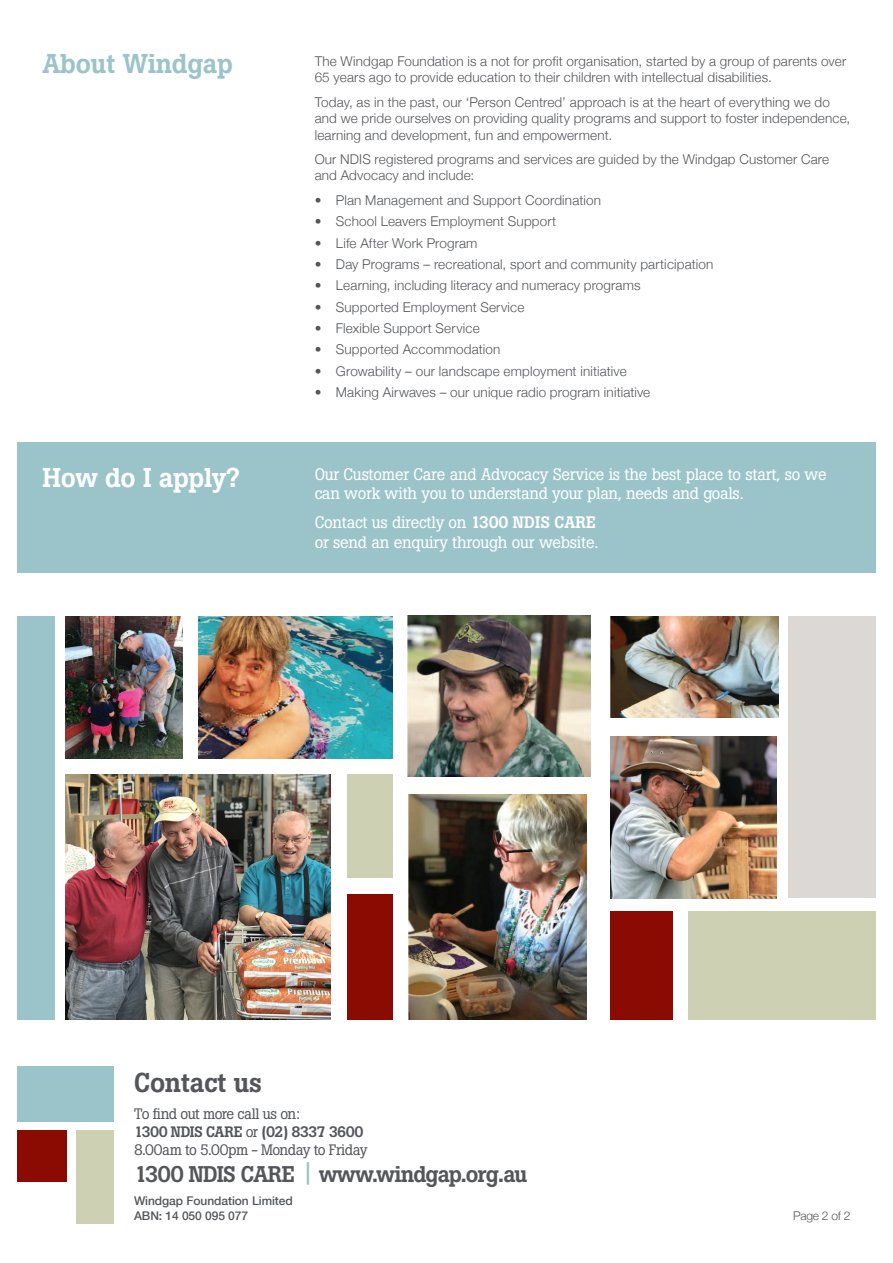
<style>
.page{position:relative;width:893px;height:1263px;background:#fff}
.page>*{position:absolute;margin:0;border:0;box-sizing:border-box;transform-origin:0 0}
.Boton_heading{font:500 27px "Boton";letter-spacing:-.01em;color:#9bc4ca}
.Boton_heading-2{font:500 27px "Boton";letter-spacing:-.01em;color:#fff}
.t1{font:500 27px "Boton";letter-spacing:-.01em;color:#54565a}
.t2{font:500 22.5px "Boton";letter-spacing:-.04em;color:#54565a}
.Call_out_body_copy{font:16.5px/19.8px "Boton";letter-spacing:-.015em;color:#fff}
.t3{font:15px/18px "Boton";letter-spacing:-.035em;color:#54565a}
.Blurb{font:300 13.5px/16.2px "Helvetica Neue";letter-spacing:.01em;color:#54565a}
.t4{font:500 12px/15px "Helvetica Neue";letter-spacing:-.005em;color:#54565a}
.Footer_Page_Number{font:300 12px "Helvetica Neue";letter-spacing:-.02em;color:#54565a}
.s1{font-weight:500}
.s2{color:#9bc4ca}
</style>
<div class="page">
<div style="left:76px;top:1130px;width:38px;height:93px;background:#ced0b4"></div>
<div style="left:17px;top:1066px;width:97px;height:56px;background:#9bc4ca"></div>
<div style="left:17px;top:1130px;width:50px;height:51px;background:#8b0a02"></div>
<div style="left:17px;top:442px;width:859px;height:131px;background:#9bc4ca"></div>
<img style="left:409px;top:795px;width:177px;height:225px">
<img style="left:610px;top:617px;width:169px;height:100px">
<img style="left:407px;top:615px;width:183px;height:162px">
<img style="left:198px;top:617px;width:195px;height:142px">
<img style="left:65px;top:617px;width:117px;height:142px">
<img style="left:65px;top:775px;width:266px;height:245px">
<div style="left:347px;top:775px;width:46px;height:103px;background:#ced0b4"></div>
<div style="left:347px;top:894px;width:46px;height:126px;background:#8b0a02"></div>
<div style="left:17px;top:617px;width:37px;height:403px;background:#9bc4ca"></div>
<div style="left:689px;top:911px;width:187px;height:109px;background:#ced0b4"></div>
<div style="left:788px;top:617px;width:88px;height:281px;background:#dcd8d5"></div>
<div style="left:610px;top:911px;width:62px;height:109px;background:#8b0a02"></div>
<img style="left:610px;top:736px;width:166px;height:162px">
<p class="Boton_heading" style="left:43px;top:48px;width:192px">About Windgap</p>
<p class="Boton_heading-2" style="left:43px;top:462px;width:199px">How do I apply?</p>
<p class="Blurb" style="left:315px;top:53px;width:533px">The Windgap Foundation is a not for profit organisation, started by a group of parents over<br>65 years ago to provide education to their children with intellectual disabilities.</p>
<p class="Blurb" style="left:315px;top:93px;width:537px">Today, as in the past, our ‘Person Centred’ approach is at the heart of everything we do and we pride ourselves on providing quality programs and support to foster independence, learning and development, fun and empowerment.</p>
<p class="Blurb" style="left:315px;top:151px;width:516px">Our NDIS registered programs and services are guided by the Windgap Customer Care and Advocacy and include:</p>
<p class="Blurb" style="left:315px;top:191px;width:288px">• Plan Management and Support Coordination</p>
<p class="Blurb" style="left:315px;top:213px;width:243px">• School Leavers Employment Support</p>
<p class="Blurb" style="left:315px;top:234px;width:164px">• Life After Work Program</p>
<p class="Blurb" style="left:315px;top:255px;width:400px">• Day Programs – recreational, sport and community participation</p>
<p class="Blurb" style="left:315px;top:277px;width:328px">• Learning, including literacy and numeracy programs</p>
<p class="Blurb" style="left:315px;top:298px;width:211px">• Supported Employment Service</p>
<p class="Blurb" style="left:315px;top:319px;width:166px">• Flexible Support Service</p>
<p class="Blurb" style="left:315px;top:341px;width:187px">• Supported Accommodation</p>
<p class="Blurb" style="left:315px;top:362px;width:314px">• Growability – our landscape employment initiative</p>
<p class="Blurb" style="left:315px;top:383px;width:337px">• Making Airwaves – our unique radio program initiative</p>
<p class="Call_out_body_copy" style="left:315px;top:464px;width:513px">Our Customer Care and Advocacy Service is the best place to start, so we can work with you to understand your plan, needs and goals.</p>
<p class="Call_out_body_copy" style="left:315px;top:512px;width:285px">Contact us directly on <span class="s1">1300 NDIS CARE </span>or send an enquiry through our website.</p>
<h1 class="t1" style="left:134px;top:1067px;width:130px">Contact us</h1>
<p class="t3" style="left:134px;top:1105px;width:235px">To find out more call us on:<br><span class="s1">1300 NDIS CARE</span> or <span class="s1">(02) 8337 3600<br></span>8.00am to 5.00pm - Monday to Friday</p>
<h2 class="t2" style="left:134px;top:1161px;width:395px">1300 NDIS CARE <span class="s2">|</span> www.windgap.org.au</h2>
<p class="t4" style="left:134px;top:1193px;width:160px">Windgap Foundation Limited<br>ABN: 14 050 095 077</p>
<p class="Footer_Page_Number" style="left:793px;top:1206px;width:59px">Page 2 of 2</p>
</div>
